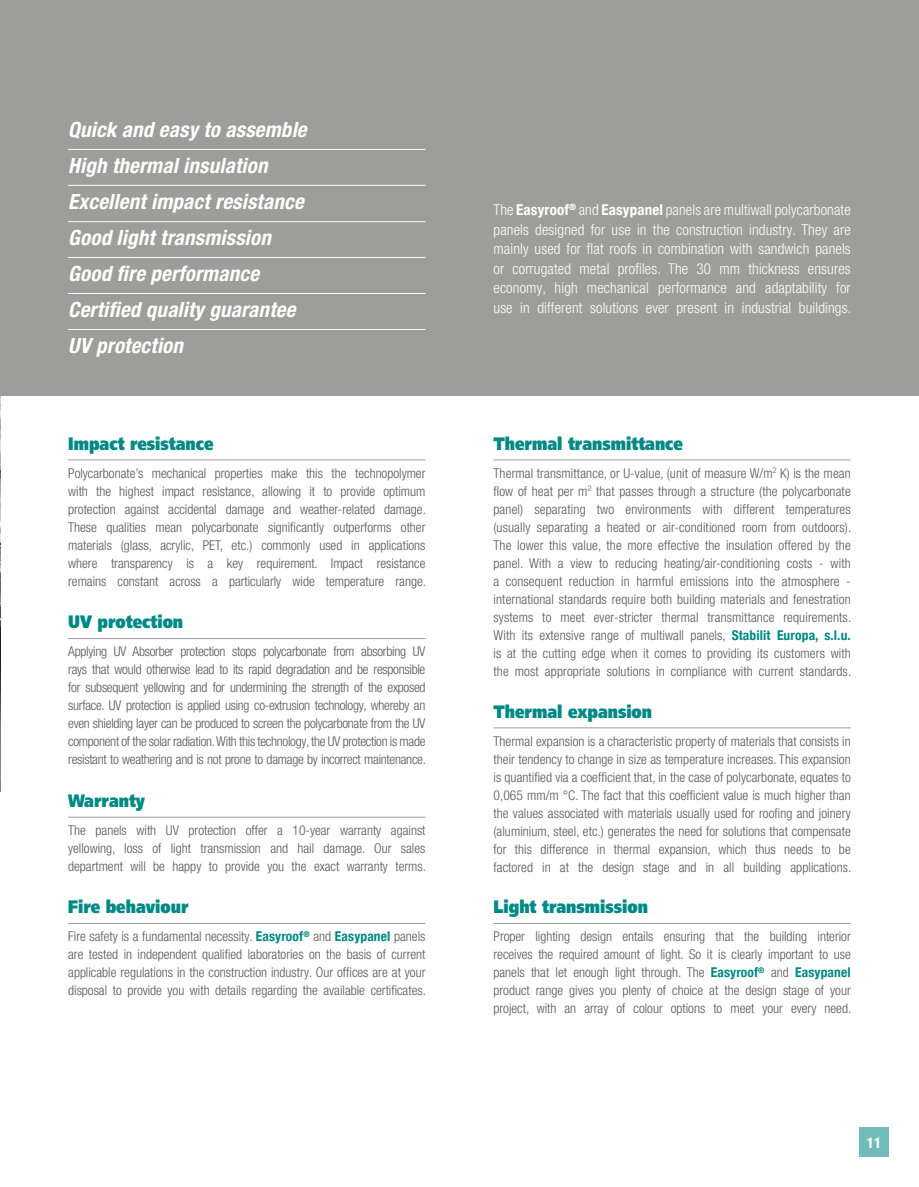
<style>
.page{position:relative;width:919px;height:1187px;background:#fff}
.page>*{position:absolute;margin:0;border:0;box-sizing:border-box;transform-origin:0 0}
.t1{font:italic 700 condensed 21px/36px "Helvetica Neue LT Com";letter-spacing:.01em;color:#fff}
.t2{font:900 18px "Frutiger";color:#008985;scale:.83 1}
.t3{font:300 condensed 15px/19.5px "Helvetica Neue LT Com";letter-spacing:.01em;color:#fff;text-align:justify}
.t4{font:700 condensed 15px "Helvetica Neue LT Com";color:#fff}
.t5{font:300 condensed 13.5px/18px "Helvetica Neue LT Com";color:#575756;text-align:justify}
.s1{font-weight:700}
.s2{font-weight:700;color:#008985}
</style>
<div class="page">
<div style="left:859px;top:1127px;width:30px;height:30px;background:#73bbba"></div>
<img style="left:0;top:396px;width:1px;height:395px">
<div style="left:0;top:0;width:919px;height:396px;background:#9d9d9c"></div>
<hr style="left:68px;top:149px;width:357px;height:1px;background:#fff">
<hr style="left:68px;top:221px;width:357px;height:1px;background:#fff">
<hr style="left:68px;top:257px;width:357px;height:1px;background:#fff">
<hr style="left:68px;top:293px;width:357px;height:1px;background:#fff">
<hr style="left:68px;top:329px;width:357px;height:1px;background:#fff">
<hr style="left:68px;top:185px;width:357px;height:1px;background:#fff">
<hr style="left:68px;top:459px;width:357px;height:1px;background:#9d9d9c">
<hr style="left:493px;top:459px;width:358px;height:1px;background:#9d9d9c">
<hr style="left:68px;top:638px;width:357px;height:1px;background:#9d9d9c">
<hr style="left:68px;top:817px;width:357px;height:1px;background:#9d9d9c">
<hr style="left:493px;top:727px;width:358px;height:1px;background:#9d9d9c">
<hr style="left:493px;top:923px;width:358px;height:1px;background:#9d9d9c">
<hr style="left:68px;top:923px;width:357px;height:1px;background:#9d9d9c">
<h1 class="t1" style="left:68px;top:112px;width:240px">Quick and easy to assemble<br>High thermal insulation<br>Excellent impact resistance<br>Good light transmission<br>Good fire performance<br>Certified quality guarantee<br>UV protection</h1>
<p class="t3" style="left:493px;top:200px;width:359px">The <span class="s1">Easyroof</span><sup>®</sup> and <span class="s1">Easypanel</span> panels are multiwall polycarbonate panels designed for use in the construction industry. They are mainly used for flat roofs in combination with sandwich panels or corrugated metal profiles. The 30 mm thickness ensures economy, high mechanical performance and adaptability for use in different solutions ever present in industrial buildings.</p>
<h2 class="t2" style="left:68px;top:432px;width:177px">Impact resistance</h2>
<h2 class="t2" style="left:493px;top:432px;width:230px">Thermal transmittance</h2>
<p class="t5" style="left:68px;top:464px;width:359px">Polycarbonate’s mechanical properties make this the technopolymer with the highest impact resistance, allowing it to provide optimum protection against accidental damage and weather-related damage.<br>These qualities mean polycarbonate significantly outperforms other materials (glass, acrylic, PET, etc.) commonly used in applications where transparency is a key requirement. Impact resistance remains constant across a particularly wide temperature range.</p>
<h2 class="t2" style="left:68px;top:611px;width:140px">UV protection</h2>
<p class="t5" style="left:68px;top:642px;width:359px">Applying UV Absorber protection stops polycarbonate from absorbing UV rays that would otherwise lead to its rapid degradation and be responsible for subsequent yellowing and for undermining the strength of the exposed surface. UV protection is applied using co-extrusion technology, whereby an even shielding layer can be produced to screen the polycarbonate from the UV component of the solar radiation. With this technology, the UV protection is made resistant to weathering and is not prone to damage by incorrect maintenance.</p>
<h2 class="t2" style="left:68px;top:789px;width:94px">Warranty</h2>
<p class="t5" style="left:68px;top:821px;width:359px">The panels with UV protection offer a 10-year warranty against yellowing, loss of light transmission and hail damage. Our sales department will be happy to provide you the exact warranty terms.</p>
<p class="t5" style="left:493px;top:464px;width:359px">Thermal transmittance, or U-value, (unit of measure W/m<sup>2</sup> K) is the mean flow of heat per m<sup>2</sup> that passes through a structure (the polycarbonate panel) separating two environments with different temperatures (usually separating a heated or air-conditioned room from outdoors).<br>The lower this value, the more effective the insulation offered by the panel. With a view to reducing heating/air-conditioning costs - with a consequent reduction in harmful emissions into the atmosphere - international standards require both building materials and fenestration systems to meet ever-stricter thermal transmittance requirements.<br>With its extensive range of multiwall panels, <span class="s2">Stabilit Europa, s.l.u. </span>is at the cutting edge when it comes to providing its customers with the most appropriate solutions in compliance with current standards.</p>
<h2 class="t2" style="left:493px;top:700px;width:193px">Thermal expansion</h2>
<p class="t5" style="left:493px;top:732px;width:359px">Thermal expansion is a characteristic property of materials that consists in their tendency to change in size as temperature increases. This expansion is quantified via a coefficient that, in the case of polycarbonate, equates to 0,065 mm/m °C. The fact that this coefficient value is much higher than the values associated with materials usually used for roofing and joinery (aluminium, steel, etc.) generates the need for solutions that compensate for this difference in thermal expansion, which thus needs to be factored in at the design stage and in all building applications.</p>
<h2 class="t2" style="left:68px;top:896px;width:146px">Fire behaviour</h2>
<h2 class="t2" style="left:493px;top:896px;width:188px">Light transmission</h2>
<p class="t5" style="left:68px;top:927px;width:359px">Fire safety is a fundamental necessity. <span class="s2">Easyroof</span><sup>®</sup> and <span class="s2">Easypanel</span> panels are tested in independent qualified laboratories on the basis of current applicable regulations in the construction industry. Our offices are at your disposal to provide you with details regarding the available certificates.</p>
<p class="t5" style="left:493px;top:927px;width:359px">Proper lighting design entails ensuring that the building interior receives the required amount of light. So it is clearly important to use panels that let enough light through. The <span class="s2">Easyroof</span><sup>®</sup> and <span class="s2">Easypanel </span>product range gives you plenty of choice at the design stage of your project, with an array of colour options to meet your every need.</p>
<p class="t4" style="left:867px;top:1133px;width:16px">11</p>
</div>
